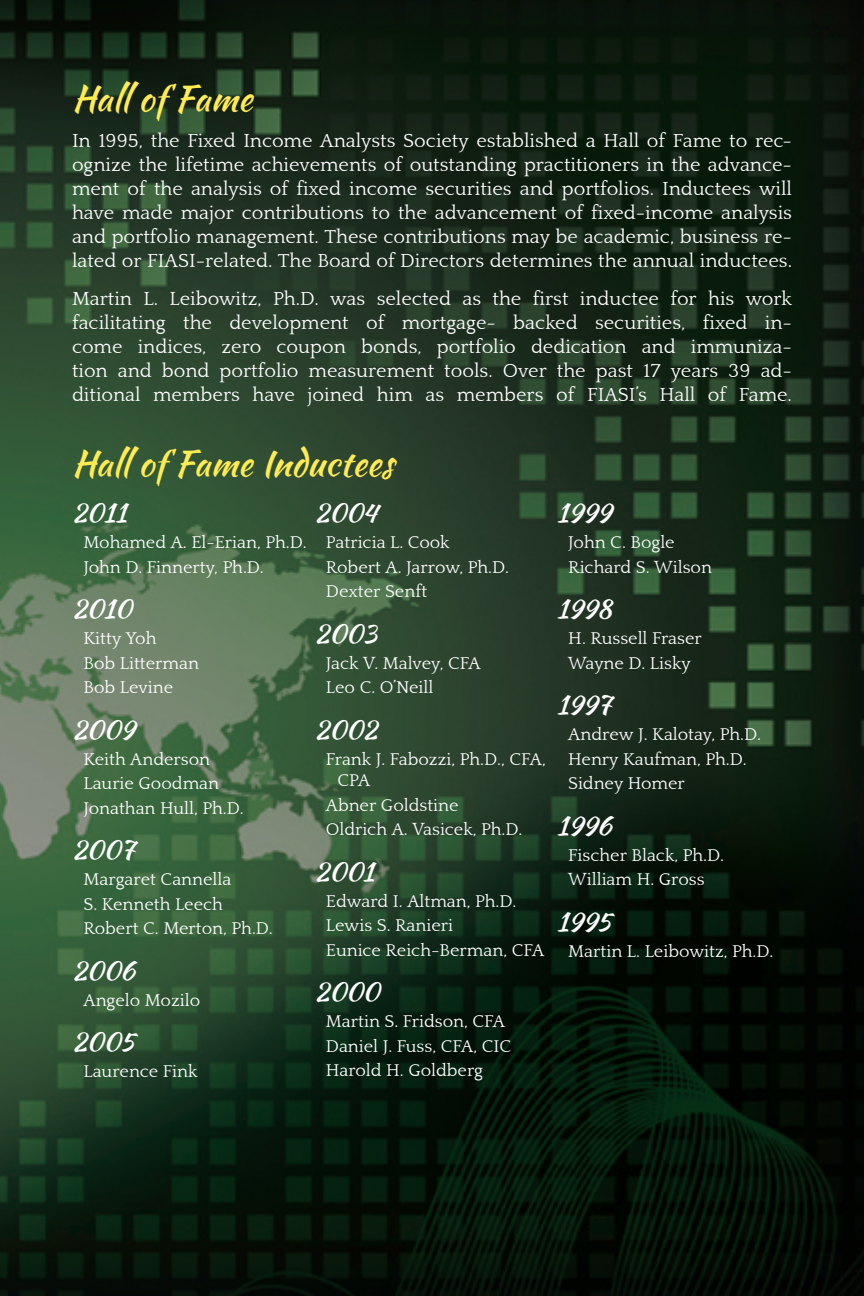
<style>
.page{position:relative;width:864px;height:1296px;background:#fff}
.page>*{position:absolute;margin:0;border:0;box-sizing:border-box;transform-origin:0 0}
.t1{font:36px "Kaushan Script";color:#ffeb52}
.t2{font:26px "Kaushan Script";color:#fff}
.t3{font:20px/24px "Quattrocento";color:#fff;text-align:justify}
.t4{font:18px/24.4px "Quattrocento";color:#fff}
</style>
<div class="page">
<img style="left:0;top:0;width:864px;height:1296px">
<h1 class="t1" style="left:72px;top:72px;width:182px">Hall of Fame</h1>
<p class="t3" style="left:72px;top:128px;width:722px">In 1995, the Fixed Income Analysts Society established a Hall of Fame to rec&shy;ognize the lifetime achievements of outstanding practitioners in the advance&shy;ment of the analysis of fixed income securities and portfolios. Inductees will have made major contributions to the advancement of fixed-income analysis and portfolio management. These contributions may be academic, business re&shy;lated or FIASI-related. The Board of Directors determines the annual inductees.</p>
<p class="t3" style="left:72px;top:287px;width:722px">Martin L. Leibowitz, Ph.D. was selected as the first inductee for his work facilitating the development of mortgage- backed securities, fixed in&shy;come indices, zero coupon bonds, portfolio dedication and immuniza&shy;tion and bond portfolio measurement tools. Over the past 17 years 39 ad&shy;ditional members have joined him as members of FIASI’s Hall of Fame.</p>
<h1 class="t1" style="left:72px;top:437px;width:323px">Hall of Fame Inductees</h1>
<h2 class="t2" style="left:72px;top:494px;width:56px">2011</h2>
<p class="t4" style="left:84px;top:530px;width:225px">Mohamed A. El-Erian, Ph.D.<br>John D. Finnerty, Ph.D.</p>
<h2 class="t2" style="left:72px;top:590px;width:61px">2010</h2>
<p class="t4" style="left:84px;top:626px;width:117px">Kitty Yoh<br>Bob Litterman<br>Bob Levine</p>
<h2 class="t2" style="left:72px;top:711px;width:64px">2009</h2>
<p class="t4" style="left:84px;top:747px;width:162px">Keith Anderson<br>Laurie Goodman<br>Jonathan Hull, Ph.D.</p>
<h2 class="t2" style="left:72px;top:831px;width:64px">2007</h2>
<p class="t4" style="left:84px;top:867px;width:191px">Margaret Cannella<br>S. Kenneth Leech<br>Robert C. Merton, Ph.D.</p>
<h2 class="t2" style="left:72px;top:952px;width:64px">2006</h2>
<p class="t4" style="left:84px;top:988px;width:118px">Angelo Mozilo</p>
<h2 class="t2" style="left:72px;top:1023px;width:64px">2005</h2>
<p class="t4" style="left:84px;top:1059px;width:116px">Laurence Fink</p>
<h2 class="t2" style="left:314px;top:494px;width:65px">2004</h2>
<p class="t4" style="left:326px;top:530px;width:185px">Patricia L. Cook<br>Robert A. Jarrow, Ph.D.<br>Dexter Senft</p>
<h2 class="t2" style="left:314px;top:615px;width:64px">2003</h2>
<p class="t4" style="left:326px;top:651px;width:156px">Jack V. Malvey, CFA<br>Leo C. O’Neill</p>
<h2 class="t2" style="left:314px;top:711px;width:64px">2002</h2>
<p class="t4" style="left:337px;top:748px;width:210px;line-height:21.6px;text-indent:-12px">Frank J. Fabozzi, Ph.D., CFA,<br>CPA</p>
<p class="t4" style="left:326px;top:793px;width:198px">Abner Goldstine<br>Oldrich A. Vasicek, Ph.D.</p>
<h2 class="t2" style="left:314px;top:853px;width:61px">2001</h2>
<p class="t4" style="left:326px;top:889px;width:220px">Edward I. Altman, Ph.D.<br>Lewis S. Ranieri<br>Eunice Reich-Berman, CFA</p>
<h2 class="t2" style="left:314px;top:973px;width:67px">2000</h2>
<p class="t4" style="left:326px;top:1010px;width:187px">Martin S. Fridson, CFA<br>Daniel J. Fuss, CFA, CIC<br>Harold H. Goldberg</p>
<h2 class="t2" style="left:557px;top:494px;width:56px">1999</h2>
<p class="t4" style="left:568px;top:530px;width:145px">John C. Bogle<br>Richard S. Wilson</p>
<h2 class="t2" style="left:557px;top:590px;width:56px">1998</h2>
<p class="t4" style="left:568px;top:626px;width:135px">H. Russell Fraser<br>Wayne D. Lisky</p>
<h2 class="t2" style="left:557px;top:686px;width:56px">1997</h2>
<p class="t4" style="left:568px;top:722px;width:194px">Andrew J. Kalotay, Ph.D.<br>Henry Kaufman, Ph.D.<br>Sidney Homer</p>
<h2 class="t2" style="left:557px;top:807px;width:56px">1996</h2>
<p class="t4" style="left:568px;top:843px;width:157px">Fischer Black, Ph.D.<br>William H. Gross</p>
<h2 class="t2" style="left:557px;top:903px;width:56px">1995</h2>
<p class="t4" style="left:568px;top:939px;width:207px">Martin L. Leibowitz, Ph.D.</p>
</div>
